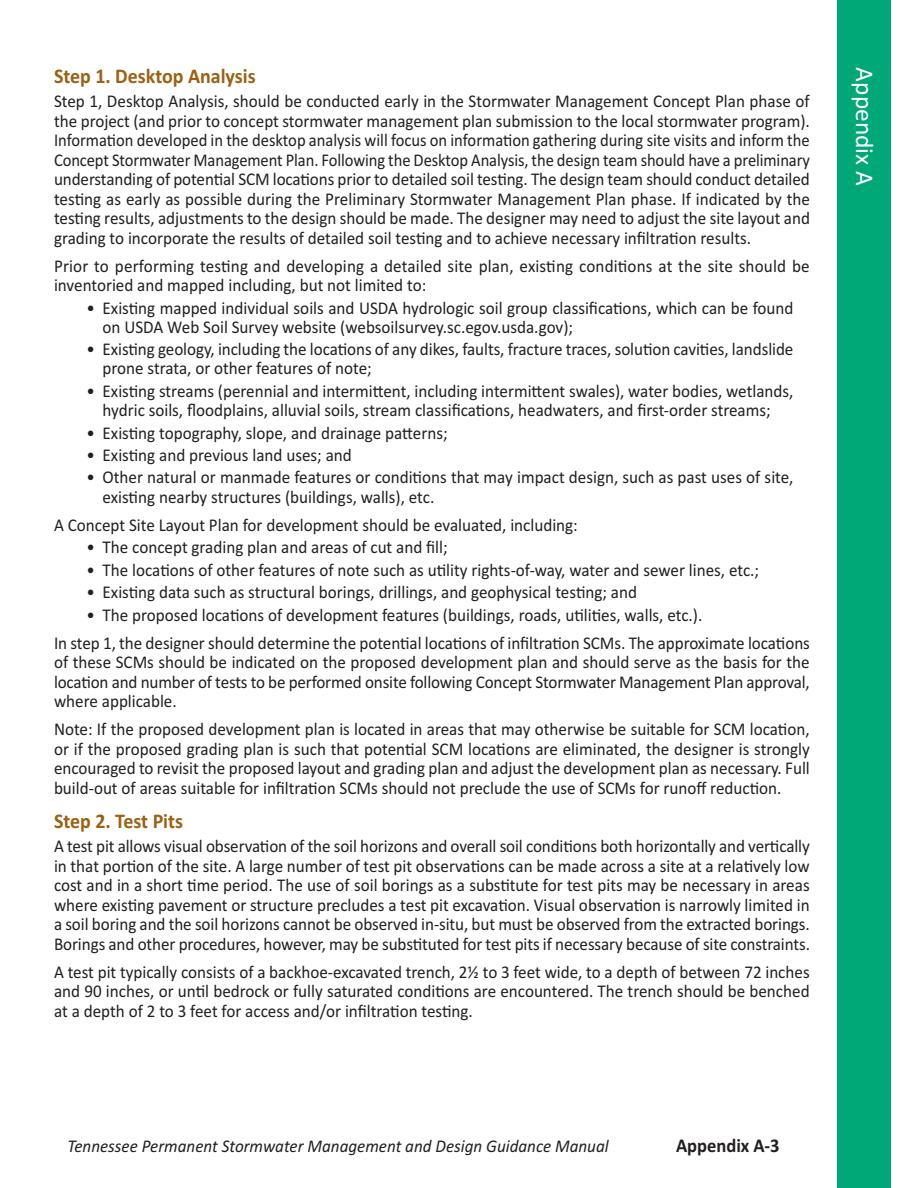
<style>
.page{position:relative;width:918px;height:1188px;background:#fff}
.page>*{position:absolute;margin:0;border:0;box-sizing:border-box;transform-origin:0 0}
.t1{font:25.5px "Calibri";color:#fff}
.t2{font:700 21px "Calibri";color:#9c6111;scale:.95 1}
.t3{font:700 19.5px "Calibri";color:#231f20;scale:.95 1}
.t4{font:18px/19.5px "Calibri";color:#231f20;text-align:justify;scale:.95 1}
.t5{font:italic 18px "Calibri";color:#231f20;scale:.95 1}
</style>
<div class="page">
<div style="left:837px;top:0;width:54px;height:1188px;background:#00a777"></div>
<p class="t2" style="left:54px;top:64px;width:214px">Step 1. Desktop Analysis</p>
<p class="t4" style="left:54px;top:91px;width:797px">Step 1, Desktop Analysis, should be conducted early in the Stormwater Management Concept Plan phase of the project (and prior to concept stormwater management plan submission to the local stormwater program).<br>Information developed in the desktop analysis will focus on information gathering during site visits and inform the Concept Stormwater Management Plan. Following the Desktop Analysis, the design team should have a preliminary understanding of potential SCM locations prior to detailed soil testing. The design team should conduct detailed testing as early as possible during the Preliminary Stormwater Management Plan phase. If indicated by the testing results, adjustments to the design should be made. The designer may need to adjust the site layout and grading to incorporate the results of detailed soil testing and to achieve necessary infiltration results.</p>
<p class="t4" style="left:54px;top:256px;width:797px">Prior to performing testing and developing a detailed site plan, existing conditions at the site should be inventoried and mapped including, but not limited to:</p>
<p class="t4" style="left:103px;top:298px;width:729px;text-indent:-16px">• Existing mapped individual soils and USDA hydrologic soil group classifications, which can be found on USDA Web Soil Survey website (websoilsurvey.sc.egov.usda.gov);</p>
<p class="t4" style="left:103px;top:339px;width:729px;text-indent:-16px">• Existing geology, including the locations of any dikes, faults, fracture traces, solution cavities, landslide prone strata, or other features of note;</p>
<p class="t4" style="left:86px;top:381px;width:746px;text-align:center">• Existing streams (perennial and intermittent, including intermittent swales), water bodies, wetlands, hydric soils, floodplains, alluvial soils, stream classifications, headwaters, and first-order streams;</p>
<p class="t4" style="left:86px;top:423px;width:382px">• Existing topography, slope, and drainage patterns;</p>
<p class="t4" style="left:86px;top:445px;width:281px">• Existing and previous land uses; and</p>
<p class="t4" style="left:103px;top:468px;width:729px;text-indent:-16px">• Other natural or manmade features or conditions that may impact design, such as past uses of site, existing nearby structures (buildings, walls), etc.</p>
<p class="t4" style="left:54px;top:515px;width:553px">A Concept Site Layout Plan for development should be evaluated, including:</p>
<p class="t4" style="left:86px;top:537px;width:382px">• The concept grading plan and areas of cut and fill;</p>
<p class="t4" style="left:86px;top:560px;width:710px">• The locations of other features of note such as utility rights-of-way, water and sewer lines, etc.;</p>
<p class="t4" style="left:86px;top:582px;width:581px">• Existing data such as structural borings, drillings, and geophysical testing; and</p>
<p class="t4" style="left:54px;top:600px;width:797px;line-height:28.2px;text-indent:32px">• The proposed locations of development features (buildings, roads, utilities, walls, etc.).<br>In step 1, the designer should determine the potential locations of infiltration SCMs. The approximate locations</p>
<p class="t4" style="left:54px;top:652px;width:797px">of these SCMs should be indicated on the proposed development plan and should serve as the basis for the location and number of tests to be performed onsite following Concept Stormwater Management Plan approval, where applicable.</p>
<p class="t4" style="left:54px;top:719px;width:797px">Note: If the proposed development plan is located in areas that may otherwise be suitable for SCM location, or if the proposed grading plan is such that potential SCM locations are eliminated, the designer is strongly encouraged to revisit the proposed layout and grading plan and adjust the development plan as necessary. Full build-out of areas suitable for infiltration SCMs should not preclude the use of SCMs for runoff reduction.</p>
<p class="t2" style="left:54px;top:809px;width:137px">Step 2. Test Pits</p>
<p class="t4" style="left:54px;top:836px;width:797px">A test pit allows visual observation of the soil horizons and overall soil conditions both horizontally and vertically in that portion of the site. A large number of test pit observations can be made across a site at a relatively low cost and in a short time period. The use of soil borings as a substitute for test pits may be necessary in areas where existing pavement or structure precludes a test pit excavation. Visual observation is narrowly limited in a soil boring and the soil horizons cannot be observed in-situ, but must be observed from the extracted borings.<br>Borings and other procedures, however, may be substituted for test pits if necessary because of site constraints.</p>
<p class="t4" style="left:54px;top:962px;width:797px">A test pit typically consists of a backhoe-excavated trench, 2½ to 3 feet wide, to a depth of between 72 inches and 90 inches, or until bedrock or fully saturated conditions are encountered. The trench should be benched at a depth of 2 to 3 feet for access and/or infiltration testing.</p>
<h1 class="t1" style="left:880px;top:67px;width:120px;rotate:90deg">Appendix A</h1>
<p class="t5" style="left:68px;top:1136px;width:571px">Tennessee Permanent Stormwater Management and Design Guidance Manual</p>
<p class="t3" style="left:676px;top:1134px;width:111px">Appendix A-3</p>
</div>
